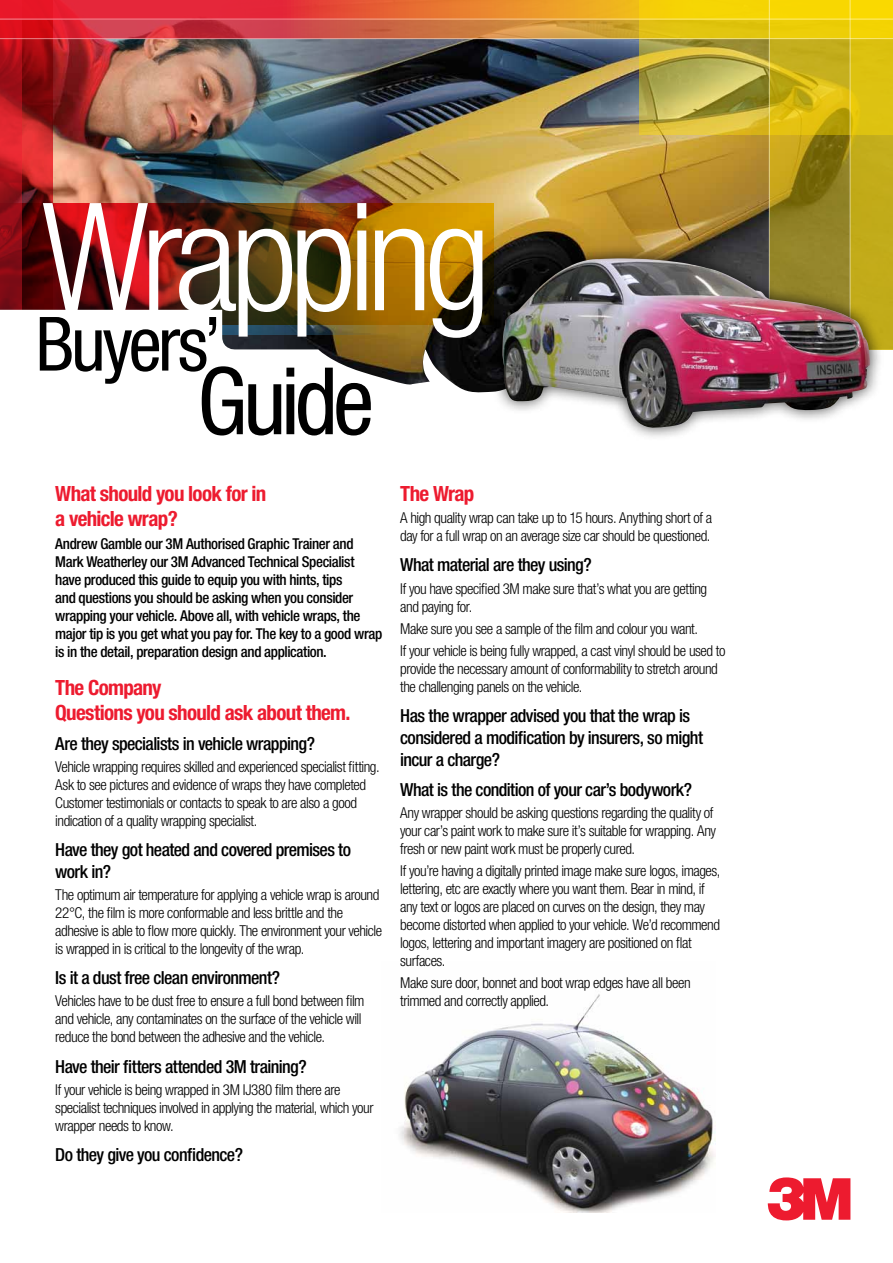
<style>
.page{position:relative;width:893px;height:1263px;background:#fff}
.page>*{position:absolute;margin:0;border:0;box-sizing:border-box;transform-origin:0 0}
.t1{font:300 condensed 150px "Helvetica Neue";letter-spacing:-.055em;color:#fff}
.t2{font:condensed 93.15px "Helvetica Neue";letter-spacing:-.055em;color:#000}
.t3{font:condensed 75px "Helvetica Neue";letter-spacing:-.045em;color:#000}
.t4{font:700 condensed 21px/25.2px "Helvetica Neue";letter-spacing:-.03em;color:#ed1b2f}
.t5{font:500 condensed 18px/21.6px "Helvetica Neue";letter-spacing:-.035em;color:#000}
.t6{font:300 condensed 15px/18px "Helvetica Neue";letter-spacing:-.03em;color:#000}
.t7{font:500 condensed 15px/18px "Helvetica Neue";letter-spacing:-.025em;color:#000}
</style>
<div class="page">
<img style="left:399px;top:994px;width:316px;height:218px">
<svg style="left:767px;top:1177px;width:83px;height:43px"></svg>
<img style="left:318px;top:39px;width:451px;height:354px">
<img style="left:53px;top:39px;width:325px;height:295px">
<img style="left:53px;top:203px;width:440px;height:121px">
<svg style="left:53px;top:20px;width:586px;height:18px;background:#ce5e42"></svg>
<svg style="left:21px;top:20px;width:32px;height:290px;background:#850f11"></svg>
<svg style="left:21px;top:0;width:618px;height:19px;background:#e75733"></svg>
<svg style="left:0;top:0;width:21px;height:310px;background:#ad131d"></svg>
<svg style="left:770px;top:135px;width:80px;height:109px;background:#95811a"></svg>
<svg style="left:639px;top:0;width:211px;height:135px;background:#cdb728"></svg>
<svg style="left:851px;top:0;width:42px;height:350px;background:#d3b912"></svg>
<hr style="left:769px;top:0;width:1px;height:324px;background:#fff">
<hr style="left:0;top:19px;width:893px;height:1px;background:#fff">
<hr style="left:0;top:38px;width:893px;height:1px;background:#fff">
<svg style="left:53px;top:310px;width:265px;height:40px"></svg>
<div style="left:488px;top:244px;width:396px;height:197px;background:#000;opacity:.75"></div>
<img style="left:502px;top:258px;width:368px;height:170px">
<h1 class="t1" style="left:41px;top:171px;width:451px">Wrapping</h1>
<h2 class="t2" style="left:197px;top:347px;width:179px">Guide</h2>
<h3 class="t3" style="left:35px;top:301px;width:188px">Buyers’</h3>
<h3 class="t4" style="left:55px;top:481px;width:213px">What should you look for in a vehicle wrap?</h3>
<p class="t7" style="left:55px;top:534px;width:328px">Andrew Gamble our 3M Authorised Graphic Trainer and Mark Weatherley our 3M Advanced Technical Specialist have produced this guide to equip you with hints, tips<br>and questions you should be asking when you consider wrapping your vehicle. Above all, with vehicle wraps, the major tip is you get what you pay for. The key to a good wrap is in the detail, preparation design and application.</p>
<h3 class="t4" style="left:55px;top:674px;width:297px">The Company<br>Questions you should ask about them.</h3>
<p class="t5" style="left:55px;top:732px;width:261px">Are they specialists in vehicle wrapping?</p>
<p class="t6" style="left:55px;top:758px;width:326px">Vehicle wrapping requires skilled and experienced specialist fitting.<br>Ask to see pictures and evidence of wraps they have completed Customer testimonials or contacts to speak to are also a good indication of a quality wrapping specialist.</p>
<p class="t5" style="left:55px;top:839px;width:297px">Have they got heated and covered premises to work in?</p>
<p class="t6" style="left:55px;top:886px;width:328px">The optimum air temperature for applying a vehicle wrap is around 22°C, the film is more conformable and less brittle and the adhesive is able to flow more quickly. The environment your vehicle is wrapped in is critical to the longevity of the wrap.</p>
<p class="t5" style="left:55px;top:967px;width:226px">Is it a dust free clean environment?</p>
<p class="t6" style="left:55px;top:992px;width:311px">Vehicles have to be dust free to ensure a full bond between film and vehicle, any contaminates on the surface of the vehicle will reduce the bond between the adhesive and the vehicle.</p>
<p class="t5" style="left:55px;top:1055px;width:253px">Have their fitters attended 3M training?</p>
<p class="t6" style="left:55px;top:1080px;width:320px">If your vehicle is being wrapped in 3M IJ380 film there are specialist techniques involved in applying the material, which your wrapper needs to know.</p>
<p class="t5" style="left:55px;top:1143px;width:189px">Do they give you confidence?</p>
<h3 class="t4" style="left:400px;top:481px;width:76px">The Wrap</h3>
<p class="t6" style="left:400px;top:509px;width:313px">A high quality wrap can take up to 15 hours. Anything short of a day for a full wrap on an average size car should be questioned.</p>
<p class="t5" style="left:400px;top:554px;width:193px">What material are they using?</p>
<p class="t6" style="left:400px;top:579px;width:309px">If you have specified 3M make sure that’s what you are getting and paying for.</p>
<p class="t6" style="left:400px;top:617px;width:327px;line-height:22.2px">Make sure you see a sample of the film and colour you want.<br>If your vehicle is being fully wrapped, a cast vinyl should be used to</p>
<p class="t6" style="left:400px;top:660px;width:319px">provide the necessary amount of conformability to stretch around the challenging panels on the vehicle.</p>
<p class="t5" style="left:400px;top:705px;width:304px">Has the wrapper advised you that the wrap is considered a modification by insurers, so might incur a charge?</p>
<p class="t5" style="left:400px;top:778px;width:293px">What is the condition of your car’s bodywork?</p>
<p class="t6" style="left:400px;top:803px;width:317px">Any wrapper should be asking questions regarding the quality of your car’s paint work to make sure it’s suitable for wrapping. Any fresh or new paint work must be properly cured.</p>
<p class="t6" style="left:400px;top:862px;width:322px">If you’re having a digitally printed image make sure logos, images, lettering, etc are exactly where you want them. Bear in mind, if any text or logos are placed on curves on the design, they may become distorted when applied to your vehicle. We’d recommend logos, lettering and important imagery are positioned on flat surfaces.</p>
<p class="t6" style="left:400px;top:974px;width:292px">Make sure door, bonnet and boot wrap edges have all been trimmed and correctly applied.</p>
</div>
